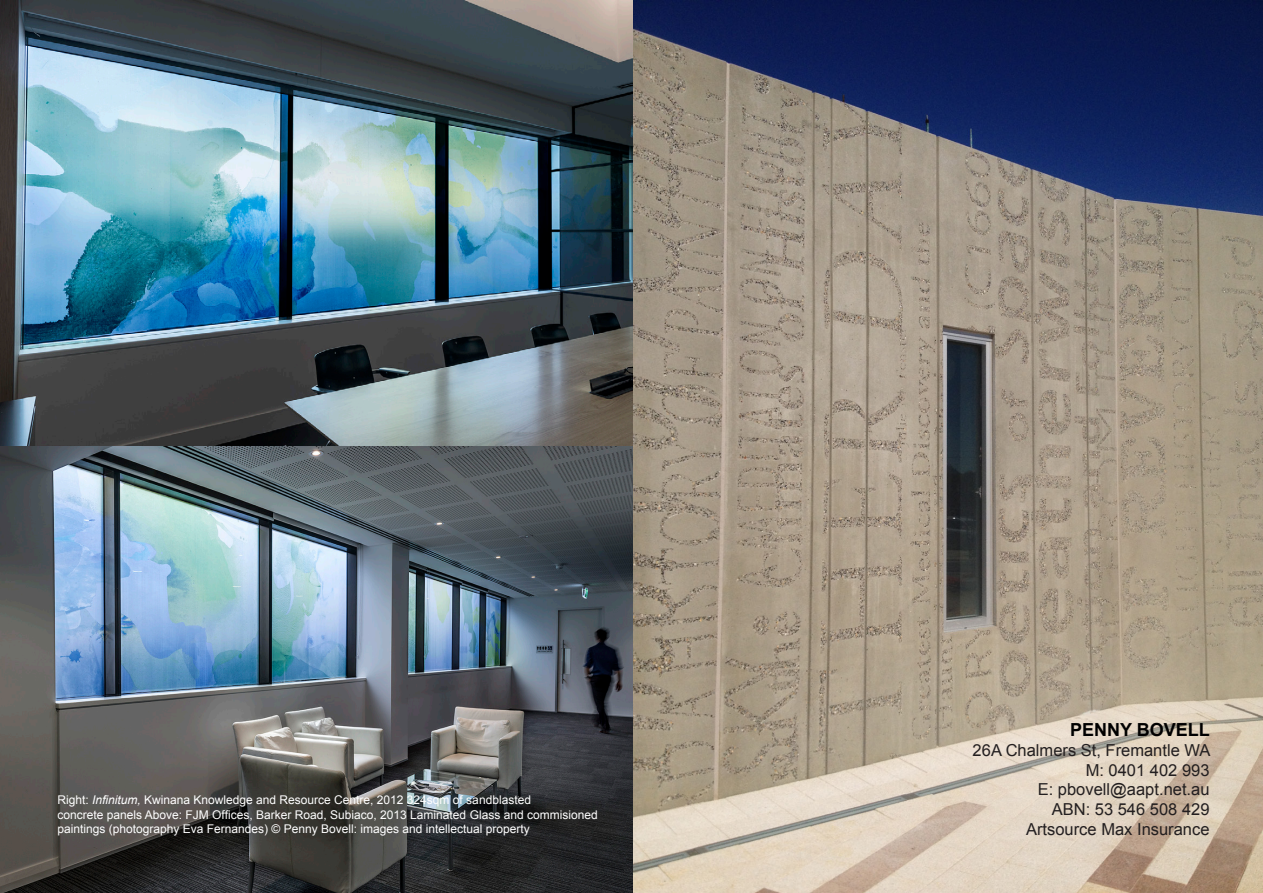
<style>
.page{position:relative;width:1263px;height:893px;background:#fff}
.page>*{position:absolute;margin:0;border:0;box-sizing:border-box;transform-origin:0 0}
.t1{font:700 18px "Arial";color:#000}
.t2{font:16.5px "Arial";color:#231f20}
.t3{font:12px/14.4px "Arial";color:#fff}
.s1{font-style:italic}
</style>
<div class="page">
<img style="left:1px;top:0;width:1262px;height:893px">
<p class="t3" style="left:57px;top:793px;width:475px">Right: <span class="s1">Infinitum,</span> Kwinana Knowledge and Resource Centre, 2012 324sqm of sandblasted</p>
<p class="t3" style="left:57px;top:807px;width:542px">concrete panels Above: FJM Offices, Barker Road, Subiaco, 2013 Laminated Glass and commisioned paintings (photography Eva Fernandes) © Penny Bovell: images and intellectual property</p>
<p class="t1" style="left:1070px;top:718px;width:141px">PENNY BOVELL</p>
<p class="t2" style="left:973px;top:739px;width:239px">26A Chalmers St, Fremantle WA</p>
<p class="t2" style="left:1086px;top:759px;width:125px">M: 0401 402 993</p>
<p class="t2" style="left:1038px;top:779px;width:173px">E: pbovell@aapt.net.au</p>
<p class="t2" style="left:1052px;top:799px;width:159px">ABN: 53 546 508 429</p>
<p class="t2" style="left:1026px;top:818px;width:185px">Artsource Max Insurance</p>
</div>
